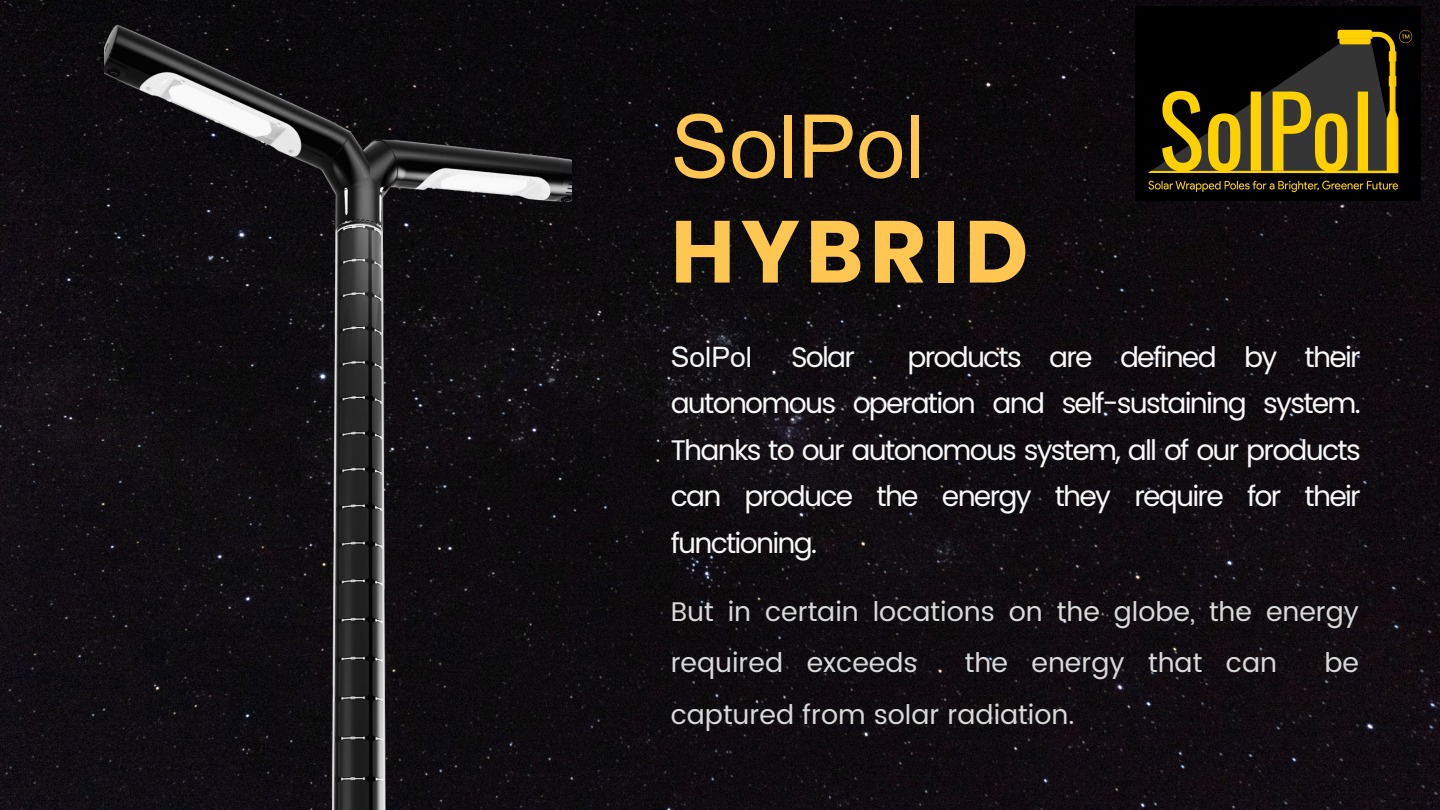
<style>
.page{position:relative;width:1440px;height:810px;background:#fff}
.page>*{position:absolute;margin:0;border:0;box-sizing:border-box;transform-origin:0 0}
.t1{font:88px "Arial";color:#ffc651}
.t2{font:700 88px "Poppins";letter-spacing:.065em;color:#ffc651}
.t3{font:28.2px/46.5px "Poppins";letter-spacing:-.06em;color:#f8f8f8;text-align:justify}
.t4{font:28.2px "Arial";color:#f8f8f8}
.t5{font:27px/51.8px "Poppins";color:#d9d9d9}
</style>
<div class="page">
<img style="left:0;top:0;width:1440px;height:810px">
<img style="left:105px;top:18px;width:466px;height:792px">
<img style="left:1135px;top:6px;width:286px;height:194px">
<h1 class="t1" style="left:671px;top:98px;width:256px">SolPol</h1>
<h1 class="t2" style="left:671px;top:190px;width:359px">HYBRID</h1>
<p class="t3" style="left:671px;top:334px;width:692px;text-indent:237px">products are defined by their autonomous operation and self-sustaining system.<br>Thanks to our autonomous system, all of our products can produce the energy they require for their functioning.</p>
<p class="t4" style="left:671px;top:341px;width:83px">SolPol</p>
<p class="t3" style="left:791px;top:334px;width:66px">Solar</p>
<p class="t5" style="left:671px;top:585px;width:690px">But in certain locations on the globe, the energy required exceeds</p>
<p class="t5" style="left:965px;top:637px;width:314px">the energy that can</p>
<p class="t5" style="left:1324px;top:637px;width:36px">be</p>
<p class="t5" style="left:671px;top:689px;width:405px">captured from solar radiation.</p>
</div>
